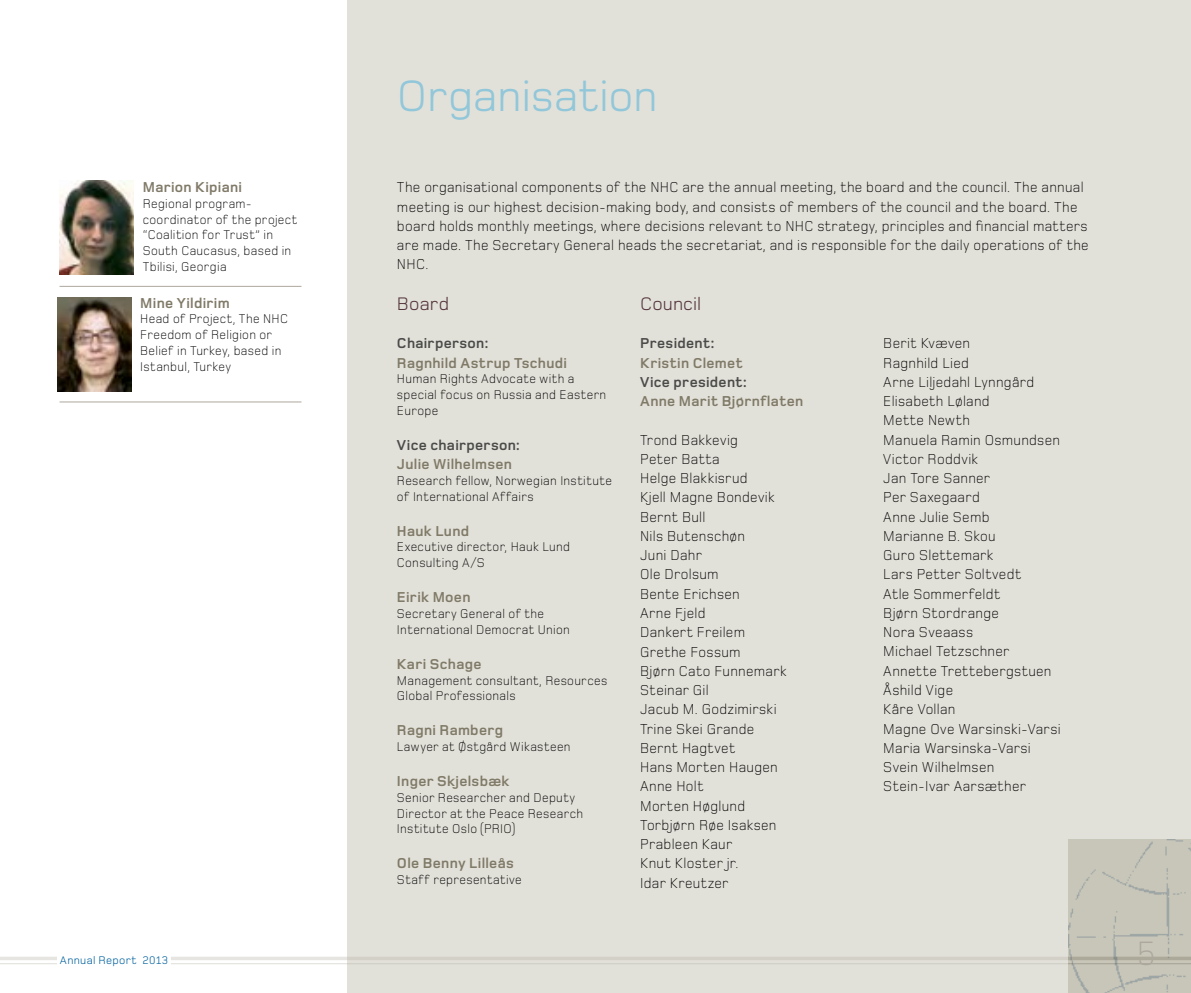
<style>
.page{position:relative;width:1191px;height:993px;background:#fff}
.page>*{position:absolute;margin:0;border:0;box-sizing:border-box;transform-origin:0 0}
.t1{font:45.5px "Foundry Monoline";letter-spacing:-.005em;color:#92c7d9}
.t2{font:300 35px "Foundry Monoline";color:#ada89e}
.t3{font:18.9px "Foundry Monoline";letter-spacing:.005em;color:#56383f}
.t4{font:300 14.88px/19.2px "Foundry Monoline";letter-spacing:.02em;color:#000;scale:.95 1}
.t5{font:700 14.88px "Foundry Monoline";letter-spacing:.02em;color:#807a68}
.t6{font:700 14.88px "Foundry Monoline";letter-spacing:.02em;color:#4b4b4a}
.t7{font:300 13.12px/15.8px "Foundry Monoline";letter-spacing:.025em;color:#000;scale:.95 1}
.t8{font:11.38px "Foundry Monoline";letter-spacing:.025em;color:#00619e}
.s1{color:#fff}
</style>
<div class="page">
<div style="left:347px;top:0;width:844px;height:992px;background:#e2e1d9"></div>
<hr style="left:60px;top:286px;width:241px;height:1px;background:#ada89e">
<hr style="left:60px;top:401px;width:241px;height:1px;background:#ada89e">
<img style="left:60px;top:180px;width:74px;height:94px">
<img style="left:57px;top:297px;width:74px;height:94px">
<hr style="left:0;top:956px;width:1191px;height:3px;background:#ada89e">
<hr style="left:0;top:962px;width:1191px;height:1px;background:#ada89e">
<div style="left:57px;top:954px;width:114px;height:12px;background:#fff"></div>
<img style="left:1068px;top:839px;width:123px;height:153px">
<p class="t5" style="left:143px;top:179px;width:101px">Marion Kipiani</p>
<p class="t7" style="left:143px;top:195px;width:164px">Regional program&shy;coordinator of the project “Coalition for Trust” in<br>South Caucasus, based in<br>Tbilisi, Georgia</p>
<p class="t5" style="left:140px;top:295px;width:91px">Mine Yildirim</p>
<p class="t7" style="left:140px;top:311px;width:157px">Head of Project, The NHC<br>Freedom of Religion or<br>Belief in Turkey, based in<br>Istanbul, Turkey</p>
<p class="t8" style="left:60px;top:954px;width:112px">Annual Report 2013<span class="s1">.</span></p>
<h1 class="t1" style="left:397px;top:72px;width:262px">Organisation</h1>
<p class="t4" style="left:397px;top:178px;width:729px">The organisational components of the NHC are the annual meeting, the board and the council. The annual meeting is our highest decision-making body, and consists of members of the council and the board. The board holds monthly meetings, where decisions relevant to NHC strategy, principles and financial matters are made. The Secretary General heads the secretariat, and is responsible for the daily operations of the NHC.</p>
<p class="t3" style="left:397px;top:293px;width:54px">Board</p>
<p class="t6" style="left:397px;top:335px;width:93px">Chairperson:</p>
<p class="t5" style="left:397px;top:354px;width:171px">Ragnhild Astrup Tschudi</p>
<p class="t7" style="left:397px;top:371px;width:222px">Human Rights Advocate with a special focus on Russia and Eastern<br>Europe</p>
<p class="t6" style="left:397px;top:437px;width:124px">Vice chairperson:</p>
<p class="t5" style="left:397px;top:456px;width:116px">Julie Wilhelmsen</p>
<p class="t7" style="left:397px;top:472px;width:228px">Research fellow, Norwegian Institute of International Affairs</p>
<p class="t5" style="left:397px;top:522px;width:74px">Hauk Lund</p>
<p class="t7" style="left:397px;top:539px;width:184px">Executive director, Hauk Lund<br>Consulting A/S</p>
<p class="t5" style="left:397px;top:589px;width:75px">Eirik Moen</p>
<p class="t7" style="left:397px;top:605px;width:183px">Secretary General of the<br>International Democrat Union</p>
<p class="t5" style="left:397px;top:655px;width:86px">Kari Schage</p>
<p class="t7" style="left:397px;top:672px;width:223px">Management consultant, Resources<br>Global Professionals</p>
<p class="t5" style="left:397px;top:722px;width:108px">Ragni Ramberg</p>
<p class="t7" style="left:397px;top:738px;width:184px">Lawyer at Østgård Wikasteen</p>
<p class="t5" style="left:397px;top:773px;width:114px">Inger Skjelsbæk</p>
<p class="t7" style="left:397px;top:789px;width:197px">Senior Researcher and Deputy<br>Director at the Peace Research<br>Institute Oslo (PRIO)</p>
<p class="t5" style="left:397px;top:855px;width:118px">Ole Benny Lilleås</p>
<p class="t7" style="left:397px;top:871px;width:133px">Staff representative</p>
<p class="t3" style="left:640px;top:293px;width:63px">Council</p>
<p class="t6" style="left:640px;top:335px;width:76px">President:</p>
<p class="t5" style="left:640px;top:354px;width:104px">Kristin Clemet</p>
<p class="t6" style="left:640px;top:374px;width:108px">Vice president:</p>
<p class="t5" style="left:640px;top:393px;width:165px">Anne Marit Bjørnflaten</p>
<p class="t4" style="left:640px;top:430px;width:156px">Trond Bakkevig<br>Peter Batta<br>Helge Blakkisrud<br>Kjell Magne Bondevik<br>Bernt Bull<br>Nils Butenschøn<br>Juni Dahr<br>Ole Drolsum<br>Bente Erichsen<br>Arne Fjeld<br>Dankert Freilem<br>Grethe Fossum<br>Bjørn Cato Funnemark<br>Steinar Gil<br>Jacub M. Godzimirski<br>Trine Skei Grande<br>Bernt Hagtvet<br>Hans Morten Haugen<br>Anne Holt<br>Morten Høglund<br>Torbjørn Røe Isaksen<br>Prableen Kaur<br>Knut Kloster jr.<br>Idar Kreutzer</p>
<p class="t4" style="left:883px;top:333px;width:188px">Berit Kvæven<br>Ragnhild Lied<br>Arne Liljedahl Lynngård<br>Elisabeth Løland<br>Mette Newth<br>Manuela Ramin Osmundsen<br>Victor Roddvik<br>Jan Tore Sanner<br>Per Saxegaard<br>Anne Julie Semb<br>Marianne B. Skou<br>Guro Slettemark<br>Lars Petter Soltvedt<br>Atle Sommerfeldt<br>Bjørn Stordrange<br>Nora Sveaass<br>Michael Tetzschner<br>Annette Trettebergstuen<br>Åshild Vige<br>Kåre Vollan<br>Magne Ove Warsinski-Varsi<br>Maria Warsinska-Varsi<br>Svein Wilhelmsen<br>Stein-Ivar Aarsæther</p>
<h2 class="t2" style="left:1136px;top:934px;width:21px">5</h2>
</div>
